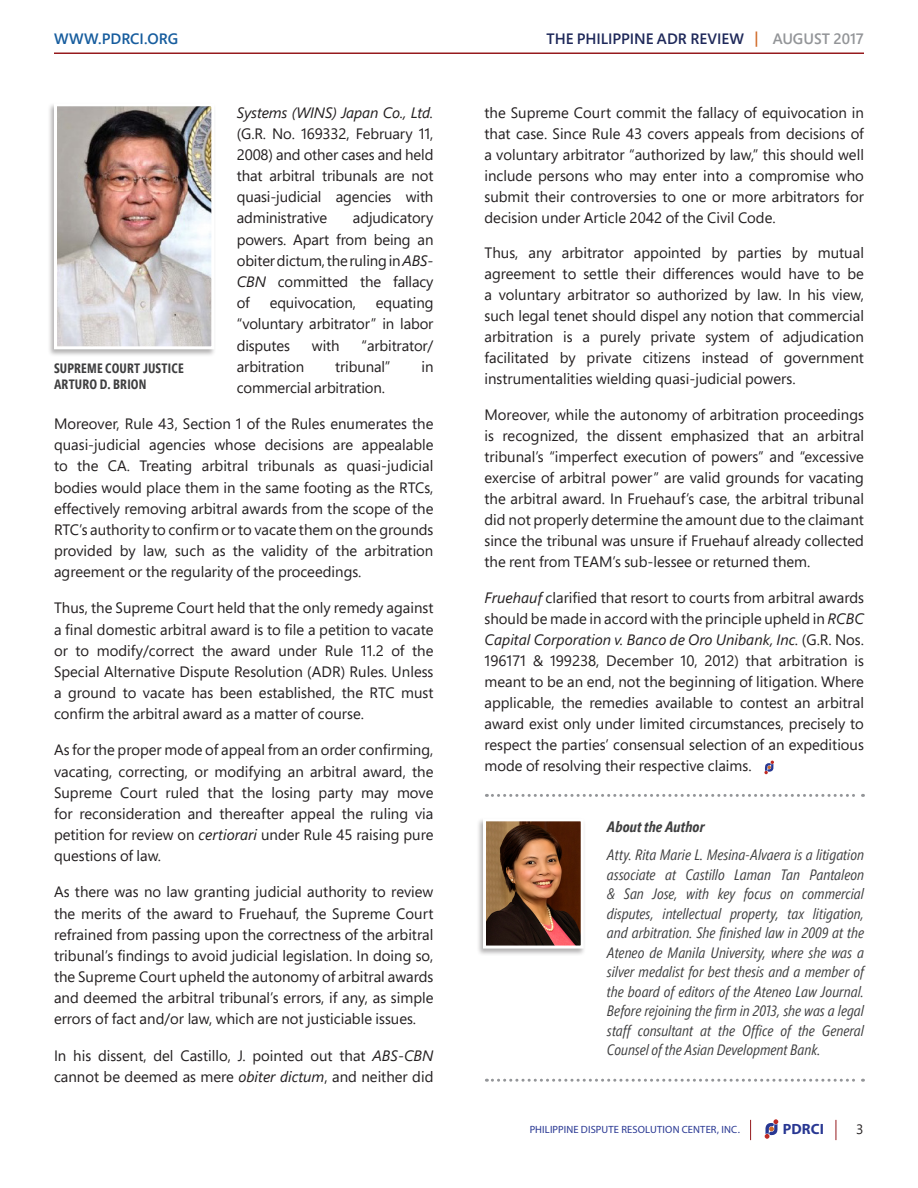
<style>
.page{position:relative;width:918px;height:1188px;background:#fff}
.page>*{position:absolute;margin:0;border:0;box-sizing:border-box;transform-origin:0 0}
.Paragraph_Style_1{font:15px/21.1px "Segoe Pro";color:#231f20;text-align:justify}
.t1{font:italic 15px/19.5px "Segoe Pro Cond";letter-spacing:.005em;color:#3e3e3f;text-align:justify}
.t2{font:600 15px "Segoe Pro";letter-spacing:-.005em;color:#1f295a}
.t3{font:italic 700 15px "Segoe Pro Cond";letter-spacing:.01em;color:#3e3e3f}
.t4{font:600 15px "Segoe Pro";color:#175d9e}
.t5{font:700 14.85px "Myriad Pro";letter-spacing:.01em;color:#283792}
.t6{font:700 13.5px/16.5px "Segoe Pro Cond";letter-spacing:.015em;color:#3e3e3f}
.t7{font:13.5px "Segoe Pro";color:#231f20}
.t8{font:10.5px "Myriad Hebrew";letter-spacing:.015em;color:#283792}
.s1{color:#d06a28}
.s2{color:#939598}
.s3{font-style:italic}
</style>
<div class="page">
<hr style="left:54px;top:52px;width:810px;height:2px;background:#961a1d">
<svg style="left:836px;top:1120px;width:1px;height:20px"></svg>
<svg style="left:750px;top:1120px;width:1px;height:20px"></svg>
<svg style="left:765px;top:1119px;width:13px;height:20px"></svg>
<svg style="left:486px;top:794px;width:377px;height:3px"></svg>
<svg style="left:486px;top:1079px;width:377px;height:3px"></svg>
<div style="left:476px;top:817px;width:110px;height:140px;background:#231f20;opacity:.35"></div>
<svg style="left:482px;top:817px;width:103px;height:133px;background:#805b46"></svg>
<svg style="left:764px;top:761px;width:10px;height:13px"></svg>
<div style="left:47px;top:102px;width:170px;height:256px;background:#231f20;opacity:.35"></div>
<img style="left:52px;top:102px;width:164px;height:249px">
<p class="t4" style="left:54px;top:29px;width:126px">WWW.PDRCI.ORG</p>
<p class="t2" style="left:546px;top:29px;width:319px">THE PHILIPPINE ADR REVIEW <span class="s1">|</span> <span class="s2">AUGUST 2017</span></p>
<p class="Paragraph_Style_1" style="left:237px;top:101px;width:198px"><span class="s3">Systems (WINS) Japan Co., Ltd. </span>(G.R. No. 169332, February 11, 2008) and other cases and held that arbitral tribunals are not quasi-judicial agencies with administrative</p>
<p class="Paragraph_Style_1" style="left:237px;top:207px;width:198px;text-indent:116px">adjudicatory powers. Apart from being an obiter dictum, the ruling in <span class="s3">ABS-CBN</span> committed the fallacy of</p>
<p class="Paragraph_Style_1" style="left:237px;top:292px;width:198px;text-indent:139px">equating “voluntary arbitrator” in labor disputes</p>
<p class="Paragraph_Style_1" style="left:270px;top:292px;width:88px">equivocation,</p>
<p class="Paragraph_Style_1" style="left:312px;top:334px;width:29px">with</p>
<p class="Paragraph_Style_1" style="left:362px;top:334px;width:73px">“arbitrator/</p>
<p class="Paragraph_Style_1" style="left:237px;top:356px;width:69px">arbitration</p>
<p class="Paragraph_Style_1" style="left:335px;top:356px;width:57px">tribunal”</p>
<p class="Paragraph_Style_1" style="left:422px;top:356px;width:13px">in</p>
<p class="Paragraph_Style_1" style="left:237px;top:377px;width:150px">commercial arbitration.</p>
<p class="Paragraph_Style_1" style="left:54px;top:413px;width:381px">Moreover, Rule 43, Section 1 of the Rules enumerates the quasi-judicial agencies whose decisions are appealable to the CA. Treating arbitral tribunals as quasi-judicial bodies would place them in the same footing as the RTCs, effectively removing arbitral awards from the scope of the RTC’s authority to confirm or to vacate them on the grounds provided by law, such as the validity of the arbitration agreement or the regularity of the proceedings.</p>
<p class="Paragraph_Style_1" style="left:54px;top:597px;width:381px">Thus, the Supreme Court held that the only remedy against a final domestic arbitral award is to file a petition to vacate or to modify/correct the award under Rule 11.2 of the Special Alternative Dispute Resolution (ADR) Rules. Unless a ground to vacate has been established, the RTC must confirm the arbitral award as a matter of course.</p>
<p class="Paragraph_Style_1" style="left:54px;top:739px;width:381px">As for the proper mode of appeal from an order confirming, vacating, correcting, or modifying an arbitral award, the Supreme Court ruled that the losing party may move for reconsideration and thereafter appeal the ruling via petition for review on <span class="s3">certiorari</span> under Rule 45 raising pure questions of law.</p>
<p class="Paragraph_Style_1" style="left:54px;top:881px;width:381px">As there was no law granting judicial authority to review the merits of the award to Fruehauf, the Supreme Court refrained from passing upon the correctness of the arbitral tribunal’s findings to avoid judicial legislation. In doing so, the Supreme Court upheld the autonomy of arbitral awards and deemed the arbitral tribunal’s errors, if any, as simple errors of fact and/or law, which are not justiciable issues.</p>
<p class="Paragraph_Style_1" style="left:54px;top:1044px;width:381px">In his dissent, del Castillo, J. pointed out that <span class="s3">ABS-CBN </span>cannot be deemed as mere <span class="s3">obiter dictum</span>, and neither did</p>
<p class="t6" style="left:54px;top:360px;width:131px">SUPREME COURT JUSTICE<br>ARTURO D. BRION</p>
<p class="Paragraph_Style_1" style="left:485px;top:101px;width:381px">the Supreme Court commit the fallacy of equivocation in that case. Since Rule 43 covers appeals from decisions of a voluntary arbitrator “authorized by law,” this should well include persons who may enter into a compromise who submit their controversies to one or more arbitrators for decision under Article 2042 of the Civil Code.</p>
<p class="Paragraph_Style_1" style="left:485px;top:242px;width:381px">Thus, any arbitrator appointed by parties by mutual agreement to settle their differences would have to be a voluntary arbitrator so authorized by law. In his view, such legal tenet should dispel any notion that commercial arbitration is a purely private system of adjudication facilitated by private citizens instead of government instrumentalities wielding quasi-judicial powers.</p>
<p class="Paragraph_Style_1" style="left:485px;top:404px;width:381px">Moreover, while the autonomy of arbitration proceedings is recognized, the dissent emphasized that an arbitral tribunal’s “imperfect execution of powers” and “excessive exercise of arbitral power” are valid grounds for vacating the arbitral award. In Fruehauf’s case, the arbitral tribunal did not properly determine the amount due to the claimant since the tribunal was unsure if Fruehauf already collected the rent from TEAM’s sub-lessee or returned them.</p>
<p class="Paragraph_Style_1" style="left:485px;top:587px;width:381px"><span class="s3">Fruehauf</span> clarified that resort to courts from arbitral awards should be made in accord with the principle upheld in <span class="s3">RCBC Capital Corporation v. Banco de Oro Unibank, Inc.</span> (G.R. Nos.<br>196171 &amp; 199238, December 10, 2012) that arbitration is meant to be an end, not the beginning of litigation. Where applicable, the remedies available to contest an arbitral award exist only under limited circumstances, precisely to respect the parties’ consensual selection of an expeditious mode of resolving their respective claims.</p>
<p class="t3" style="left:607px;top:817px;width:99px">About the Author</p>
<p class="t1" style="left:607px;top:845px;width:259px">Atty. Rita Marie L. Mesina-Alvaera is a litigation associate at Castillo Laman Tan Pantaleon &amp; San Jose, with key focus on commercial disputes, intellectual property, tax litigation, and arbitration. She finished law in 2009 at the Ateneo de Manila University, where she was a silver medalist for best thesis and a member of the board of editors of the Ateneo Law Journal.<br>Before rejoining the firm in 2013, she was a legal staff consultant at the Office of the General Counsel of the Asian Development Bank.</p>
<p class="t8" style="left:530px;top:1124px;width:212px">PHILIPPINE DISPUTE RESOLUTION CENTER, INC.</p>
<p class="t5" style="left:783px;top:1120px;width:43px">PDRCI</p>
<p class="t7" style="left:856px;top:1120px;width:9px">3</p>
</div>
